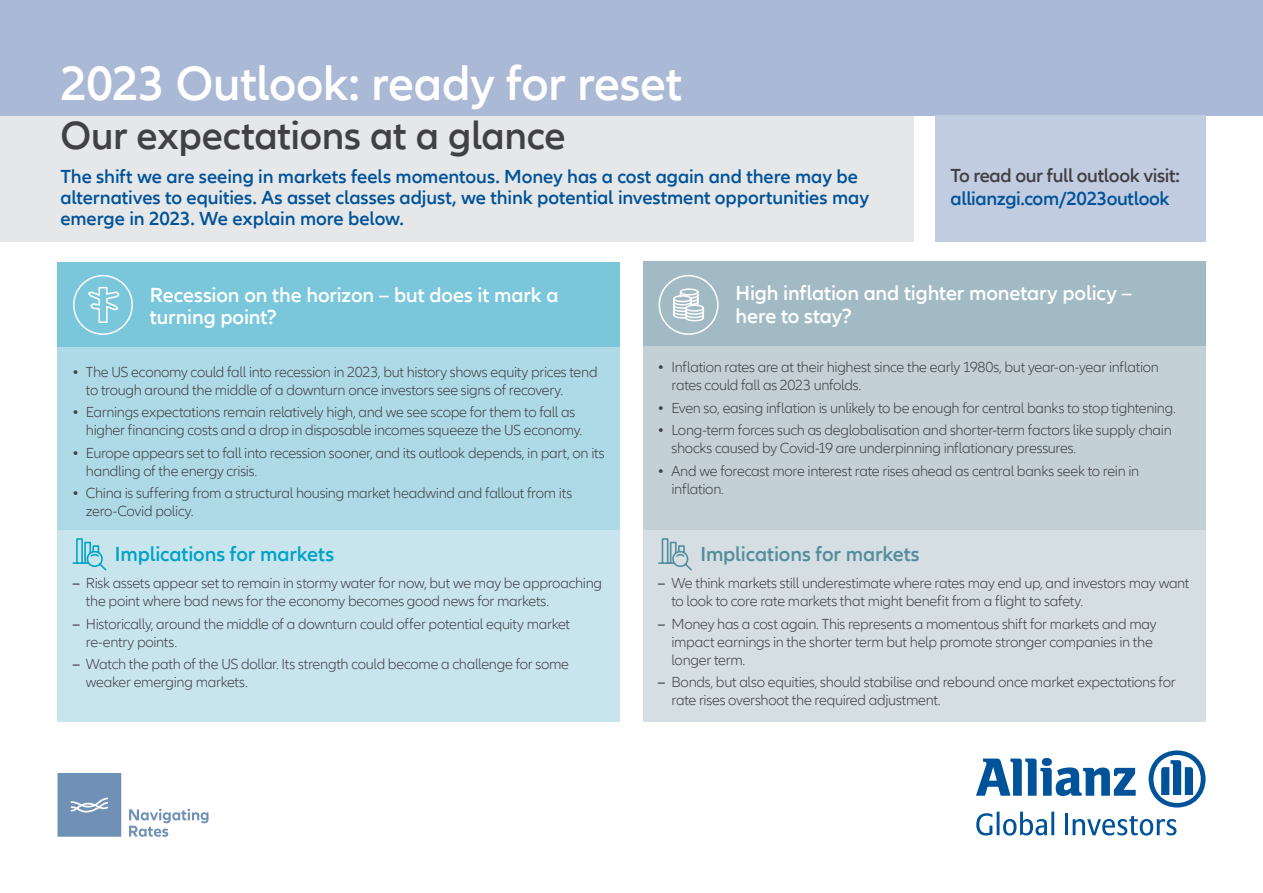
<style>
.page{position:relative;width:1263px;height:893px;background:#fff}
.page>*{position:absolute;margin:0;border:0;box-sizing:border-box;transform-origin:0 0}
.t1{font:600 49.5px "Allianz Neo";letter-spacing:-.01em;color:#fff}
.t2{font:600 40.5px "Allianz Neo";letter-spacing:-.005em;color:#414042}
.t3{font:600 21px/22.5px "Allianz Neo";letter-spacing:-.005em;color:#fff}
.t4{font:600 21px "Allianz Neo";letter-spacing:-.005em;color:#00a2c5}
.t5{font:600 21px "Allianz Neo";letter-spacing:-.005em;color:#538d9c}
.t6{font:600 19.5px/21px "Allianz Neo";letter-spacing:-.005em;color:#005399}
.t7{font:600 19.5px "Allianz Neo";letter-spacing:-.02em;color:#414042}
.t8{font:300 15px/18px "Allianz Neo";letter-spacing:-.02em;color:#414042}
.s1{font-weight:600}
</style>
<div class="page">
<svg style="left:976px;top:758px;width:160px;height:38px"></svg>
<svg style="left:1148px;top:750px;width:57px;height:57px"></svg>
<svg style="left:976px;top:813px;width:16px;height:22px"></svg>
<hr style="left:997px;top:811px;width:2px;height:24px;background:#005399">
<svg style="left:1003px;top:811px;width:44px;height:25px"></svg>
<hr style="left:1051px;top:811px;width:3px;height:24px;background:#005399">
<hr style="left:1065px;top:813px;width:3px;height:22px;background:#005399">
<svg style="left:1073px;top:816px;width:103px;height:20px"></svg>
<div style="left:0;top:116px;width:913px;height:126px;background:#e6e7e8"></div>
<div style="left:57px;top:347px;width:563px;height:185px;background:#aedae8"></div>
<div style="left:0;top:0;width:1263px;height:116px;background:#aab9d5"></div>
<div style="left:57px;top:263px;width:563px;height:84px;background:#7ac7dc"></div>
<div style="left:73px;top:275px;width:60px;height:60px;border:2px solid #fff;border-radius:50%"></div>
<svg style="left:88px;top:287px;width:32px;height:36px"></svg>
<div style="left:643px;top:345px;width:562px;height:186px;background:#c3d1d7"></div>
<div style="left:643px;top:261px;width:562px;height:84px;background:#a2bac4"></div>
<svg style="left:658px;top:275px;width:61px;height:60px"></svg>
<div style="left:57px;top:530px;width:563px;height:191px;background:#c8e5ee"></div>
<svg style="left:72px;top:538px;width:35px;height:33px"></svg>
<div style="left:643px;top:530px;width:562px;height:191px;background:#d5dee2"></div>
<svg style="left:658px;top:538px;width:34px;height:33px"></svg>
<svg style="left:129px;top:809px;width:79px;height:28px"></svg>
<svg style="left:57px;top:773px;width:64px;height:64px;background:#7897b9"></svg>
<div style="left:935px;top:116px;width:270px;height:126px;background:#c2cce1"></div>
<h1 class="t1" style="left:60px;top:55px;width:623px">2023 Outlook: ready for reset</h1>
<h2 class="t2" style="left:60px;top:112px;width:507px">Our expectations at a glance</h2>
<h3 class="t6" style="left:60px;top:166px;width:810px">The shift we are seeing in markets feels momentous. Money has a cost again and there may be alternatives to equities. As asset classes adjust, we think potential investment opportunities may emerge in 2023. We explain more below.</h3>
<h3 class="t7" style="left:950px;top:164px;width:231px">To read our full outlook visit:</h3>
<h3 class="t6" style="left:950px;top:189px;width:221px">allianzgi.com/2023outlook</h3>
<h3 class="t3" style="left:150px;top:284px;width:410px">Recession on the horizon – but does it mark a turning point?</h3>
<p class="t8" style="left:86px;top:363px;width:513px;text-indent:-14px"><span class="s1">•</span> The US economy could fall into recession in 2023, but history shows equity prices tend to trough around the middle of a downturn once investors see signs of recovery.</p>
<p class="t8" style="left:86px;top:404px;width:498px;text-indent:-14px"><span class="s1">•</span> Earnings expectations remain relatively high, and we see scope for them to fall as higher financing costs and a drop in disposable incomes squeeze the US economy.</p>
<p class="t8" style="left:86px;top:444px;width:520px;text-indent:-14px"><span class="s1">•</span> Europe appears set to fall into recession sooner, and its outlook depends, in part, on its handling of the energy crisis.</p>
<p class="t8" style="left:86px;top:485px;width:488px;text-indent:-14px"><span class="s1">•</span> China is suffering from a structural housing market headwind and fallout from its zero-Covid policy.</p>
<h3 class="t4" style="left:115px;top:542px;width:221px">Implications for markets</h3>
<p class="t8" style="left:86px;top:575px;width:518px;text-indent:-14px"><span class="s1">–</span> Risk assets appear set to remain in stormy water for now, but we may be approaching the point where bad news for the economy becomes good news for markets.</p>
<p class="t8" style="left:86px;top:615px;width:486px;text-indent:-14px"><span class="s1">–</span> Historically, around the middle of a downturn could offer potential equity market re-entry points.</p>
<p class="t8" style="left:86px;top:656px;width:485px;text-indent:-14px"><span class="s1">–</span> Watch the path of the US dollar. Its strength could become a challenge for some weaker emerging markets.</p>
<h3 class="t3" style="left:735px;top:282px;width:398px">High inflation and tighter monetary policy – here to stay?</h3>
<p class="t8" style="left:671px;top:359px;width:489px;text-indent:-14px"><span class="s1">•</span> Inflation rates are at their highest since the early 1980s, but year-on-year inflation rates could fall as 2023 unfolds.</p>
<p class="t8" style="left:658px;top:399px;width:519px"><span class="s1">•</span> Even so, easing inflation is unlikely to be enough for central banks to stop tightening.</p>
<p class="t8" style="left:671px;top:422px;width:502px;text-indent:-14px"><span class="s1">•</span> Long-term forces such as deglobalisation and shorter-term factors like supply chain shocks caused by Covid-19 are underpinning inflationary pressures.</p>
<p class="t8" style="left:671px;top:462px;width:469px;text-indent:-14px"><span class="s1">•</span> And we forecast more interest rate rises ahead as central banks seek to rein in inflation.</p>
<h3 class="t5" style="left:700px;top:542px;width:221px">Implications for markets</h3>
<p class="t8" style="left:671px;top:575px;width:520px;text-indent:-14px"><span class="s1">–</span> We think markets still underestimate where rates may end up, and investors may want to look to core rate markets that might benefit from a flight to safety.</p>
<p class="t8" style="left:671px;top:615px;width:487px;text-indent:-14px"><span class="s1">–</span> Money has a cost again. This represents a momentous shift for markets and may impact earnings in the shorter term but help promote stronger companies in the longer term.</p>
<p class="t8" style="left:671px;top:674px;width:506px;text-indent:-14px"><span class="s1">–</span> Bonds, but also equities, should stabilise and rebound once market expectations for rate rises overshoot the required adjustment.</p>
</div>
